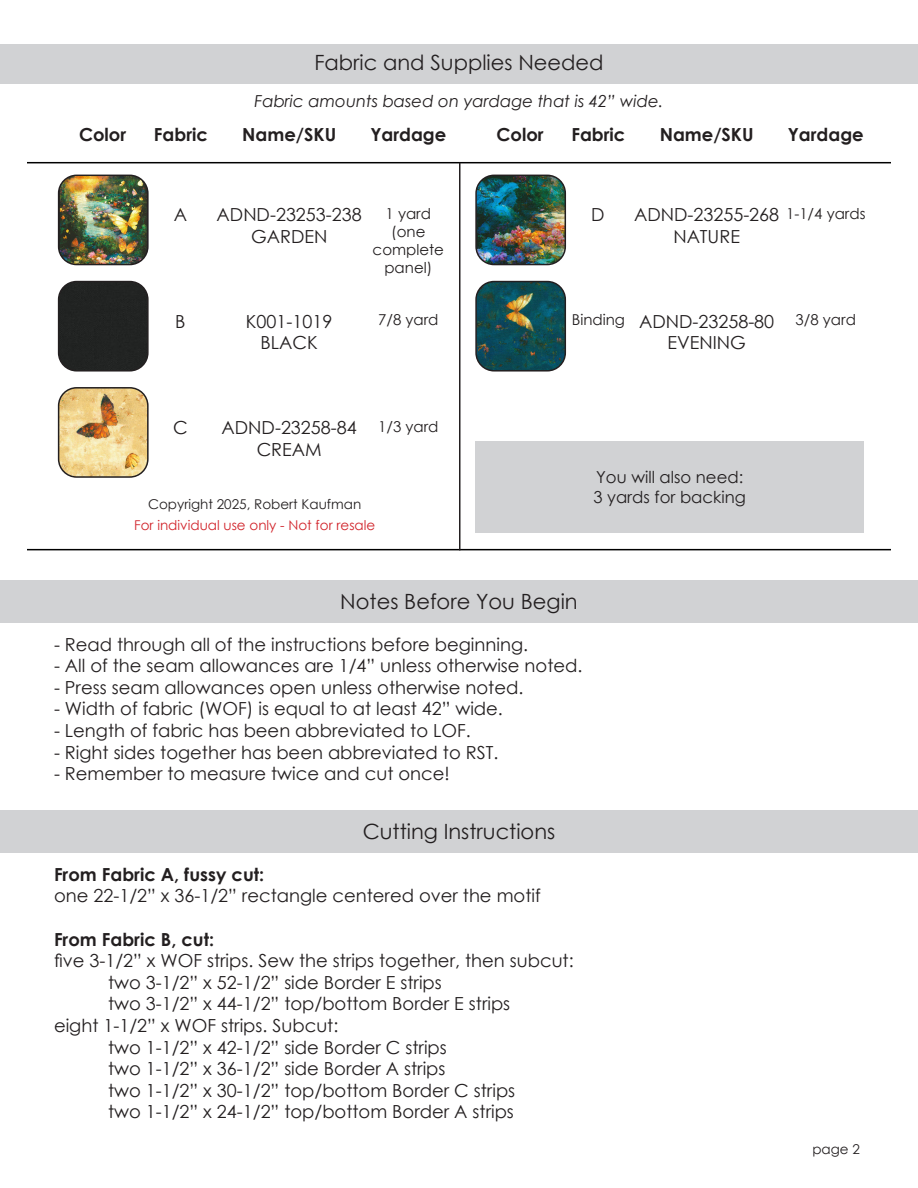
<style>
.page{position:relative;width:918px;height:1188px;background:#fff}
.page>*{position:absolute;margin:0;border:0;box-sizing:border-box;transform-origin:0 0}
.t1{font:21px "Century Gothic";color:#231f20}
.Basic_Copy{font:18px/21.6px "Century Gothic";color:#231f20;text-align:center}
.Notes_Before_You_Begin{font:18px "Century Gothic";color:#231f20}
.Subheader{font:700 18px "Century Gothic";color:#231f20}
.Fabric_SKU_Box{font:18px "Century Gothic";color:#231f20}
.Fabric_Letter_Labels{font:18px "Century Gothic";color:#231f20}
.t2{font:italic 16.5px "Century Gothic";color:#231f20}
.Bonus_Supplies_Box{font:16.5px "Century Gothic";color:#231f20}
.Yardage_Box{font:15px/18px "Century Gothic";color:#231f20;text-align:center}
.Fabric_Copyright_Box{font:13.5px "Century Gothic";color:#d1232a}
.Fabric_Copyright_Box-2{font:13.5px "Century Gothic";color:#231f20}
</style>
<div class="page">
<div style="left:0;top:44px;width:918px;height:40px;background:#d1d2d4"></div>
<hr style="left:27px;top:162px;width:864px;height:1px;background:#000">
<hr style="left:27px;top:549px;width:864px;height:1px;background:#000">
<hr style="left:459px;top:163px;width:1px;height:387px;background:#231f20">
<img style="left:59px;top:175px;width:87px;height:90px">
<div style="left:58px;top:175px;width:91px;height:90px;border:2px solid #231f20;border-radius:18px"></div>
<img style="left:478px;top:175px;width:87px;height:90px">
<div style="left:475px;top:175px;width:91px;height:90px;border:2px solid #231f20;border-radius:18px"></div>
<div style="left:59px;top:282px;width:87px;height:87px;background:#212322"></div>
<div style="left:58px;top:281px;width:91px;height:91px;border:2px solid #231f20;border-radius:18px"></div>
<img style="left:478px;top:282px;width:87px;height:87px">
<div style="left:475px;top:281px;width:91px;height:91px;border:2px solid #231f20;border-radius:18px"></div>
<img style="left:59px;top:388px;width:87px;height:87px">
<div style="left:58px;top:387px;width:91px;height:91px;border:2px solid #231f20;border-radius:18px"></div>
<div style="left:475px;top:441px;width:389px;height:91px;background:#d1d2d4"></div>
<div style="left:0;top:580px;width:918px;height:43px;background:#d1d2d4"></div>
<div style="left:0;top:810px;width:918px;height:42px;background:#d1d2d4"></div>
<p class="t1" style="left:314px;top:47px;width:291px">Fabric and Supplies Needed</p>
<p class="t2" style="left:254px;top:90px;width:411px">Fabric amounts based on yardage that is 42” wide.</p>
<p class="Subheader" style="left:79px;top:121px;width:49px">Color</p>
<p class="Subheader" style="left:154px;top:121px;width:55px">Fabric</p>
<p class="Subheader" style="left:242px;top:121px;width:95px">Name/SKU</p>
<p class="Subheader" style="left:370px;top:121px;width:77px">Yardage</p>
<p class="Subheader" style="left:497px;top:121px;width:49px">Color</p>
<p class="Subheader" style="left:571px;top:121px;width:55px">Fabric</p>
<p class="Subheader" style="left:660px;top:121px;width:95px">Name/SKU</p>
<p class="Subheader" style="left:788px;top:121px;width:77px">Yardage</p>
<p class="Yardage_Box" style="left:386px;top:205px;width:47px">1 yard</p>
<p class="Yardage_Box" style="left:373px;top:223px;width:73px">(one complete panel)</p>
<p class="Fabric_SKU_Box" style="left:217px;top:202px;width:147px">ADND-23253-238</p>
<p class="Fabric_SKU_Box" style="left:251px;top:224px;width:78px">GARDEN</p>
<p class="Fabric_Letter_Labels" style="left:174px;top:202px;width:15px">A</p>
<p class="Fabric_Letter_Labels" style="left:591px;top:202px;width:15px">D</p>
<p class="Fabric_SKU_Box" style="left:634px;top:202px;width:147px">ADND-23255-268</p>
<p class="Fabric_SKU_Box" style="left:673px;top:224px;width:68px">NATURE</p>
<p class="Yardage_Box" style="left:786px;top:205px;width:81px">1-1/4 yards</p>
<p class="Fabric_Letter_Labels" style="left:175px;top:309px;width:12px">B</p>
<p class="Fabric_Letter_Labels" style="left:173px;top:415px;width:16px">C</p>
<p class="Basic_Copy" style="left:246px;top:310px;width:88px">K001-1019</p>
<p class="Basic_Copy" style="left:261px;top:332px;width:59px">BLACK</p>
<p class="Yardage_Box" style="left:572px;top:311px;width:55px">Binding</p>
<p class="Yardage_Box" style="left:378px;top:311px;width:62px">7/8 yard</p>
<p class="Yardage_Box" style="left:796px;top:311px;width:62px">3/8 yard</p>
<p class="Basic_Copy" style="left:639px;top:310px;width:137px">ADND-23258-80<br>EVENING</p>
<p class="Basic_Copy" style="left:222px;top:416px;width:137px">ADND-23258-84</p>
<p class="Basic_Copy" style="left:257px;top:438px;width:67px">CREAM</p>
<p class="Yardage_Box" style="left:378px;top:417px;width:62px">1/3 yard</p>
<p class="Fabric_Copyright_Box-2" style="left:148px;top:495px;width:215px">Copyright 2025, Robert Kaufman</p>
<p class="Fabric_Copyright_Box" style="left:134px;top:516px;width:243px">For individual use only - Not for resale</p>
<p class="Bonus_Supplies_Box" style="left:596px;top:466px;width:149px">You will also need:</p>
<p class="Bonus_Supplies_Box" style="left:593px;top:485px;width:154px">3 yards for backing</p>
<p class="t1" style="left:340px;top:587px;width:239px">Notes Before You Begin</p>
<p class="Notes_Before_You_Begin" style="left:54px;top:632px;width:476px">- Read through all of the instructions before beginning.</p>
<p class="Notes_Before_You_Begin" style="left:54px;top:653px;width:530px">- All of the seam allowances are 1/4” unless otherwise noted.</p>
<p class="Notes_Before_You_Begin" style="left:54px;top:675px;width:471px">- Press seam allowances open unless otherwise noted.</p>
<p class="Notes_Before_You_Begin" style="left:54px;top:696px;width:450px">- Width of fabric (WOF) is equal to at least 42” wide.</p>
<p class="Notes_Before_You_Begin" style="left:54px;top:718px;width:418px">- Length of fabric has been abbreviated to LOF.</p>
<p class="Notes_Before_You_Begin" style="left:54px;top:740px;width:446px">- Right sides together has been abbreviated to RST.</p>
<p class="Notes_Before_You_Begin" style="left:54px;top:761px;width:397px">- Remember to measure twice and cut once!</p>
<p class="t1" style="left:363px;top:817px;width:194px">Cutting Instructions</p>
<p class="Subheader" style="left:54px;top:861px;width:212px">From Fabric A, fussy cut:</p>
<p class="Basic_Copy" style="left:54px;top:885px;width:488px">one 22-1/2” x 36-1/2” rectangle centered over the motif</p>
<p class="Subheader" style="left:54px;top:925px;width:162px">From Fabric B, cut:</p>
<p class="Basic_Copy" style="left:54px;top:950px;width:521px">five 3-1/2” x WOF strips. Sew the strips together, then subcut:</p>
<p class="Basic_Copy" style="left:108px;top:971px;width:335px">two 3-1/2” x 52-1/2” side Border E strips</p>
<p class="Basic_Copy" style="left:108px;top:993px;width:404px">two 3-1/2” x 44-1/2” top/bottom Border E strips</p>
<p class="Basic_Copy" style="left:54px;top:1014px;width:286px">eight 1-1/2” x WOF strips. Subcut:</p>
<p class="Basic_Copy" style="left:108px;top:1036px;width:340px">two 1-1/2” x 42-1/2” side Border C strips</p>
<p class="Basic_Copy" style="left:108px;top:1058px;width:339px">two 1-1/2” x 36-1/2” side Border A strips</p>
<p class="Basic_Copy" style="left:108px;top:1079px;width:409px">two 1-1/2” x 30-1/2” top/bottom Border C strips</p>
<p class="Basic_Copy" style="left:108px;top:1101px;width:407px">two 1-1/2” x 24-1/2” top/bottom Border A strips</p>
<p class="Fabric_Copyright_Box-2" style="left:812px;top:1140px;width:49px">page 2</p>
</div>
